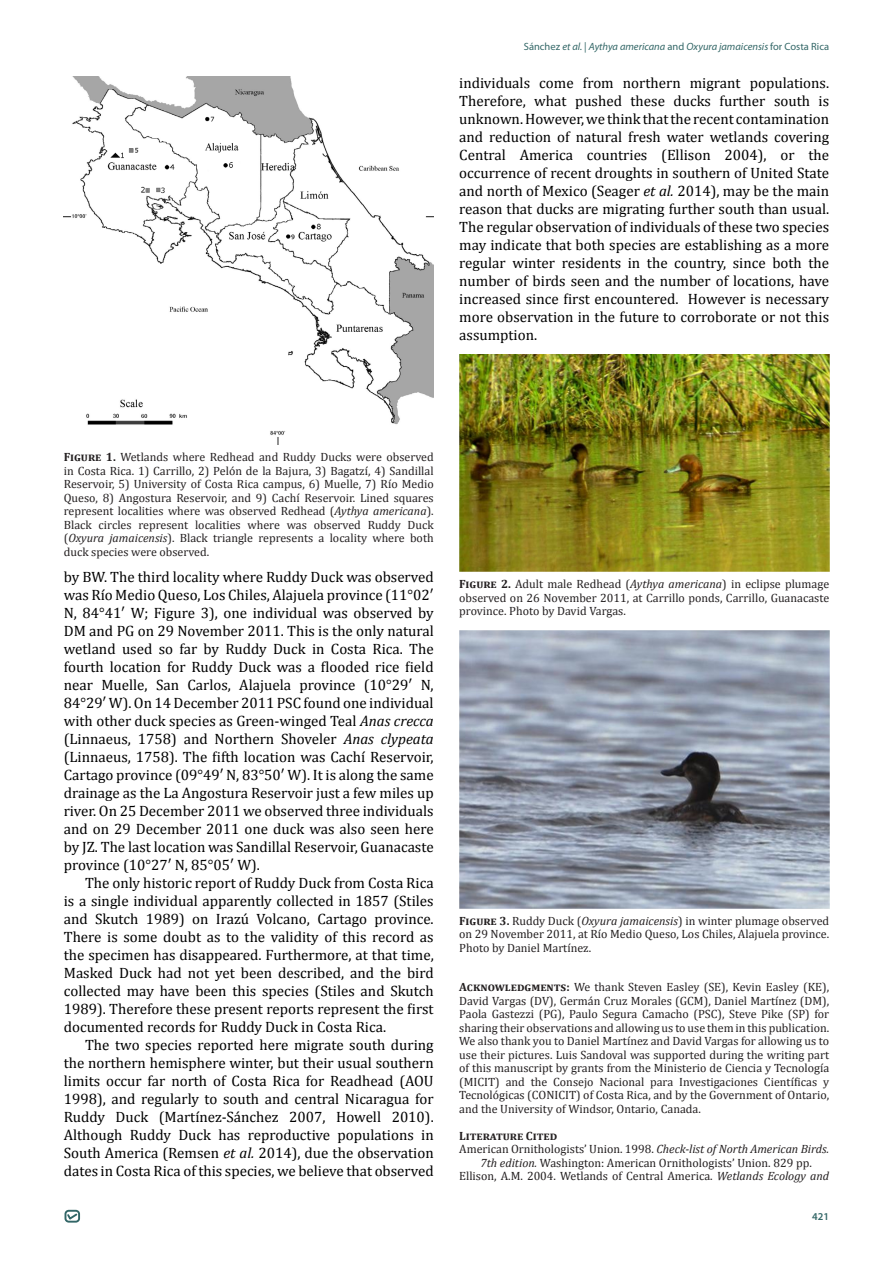
<style>
.page{position:relative;width:893px;height:1263px;background:#fff}
.page>*{position:absolute;margin:0;border:0;box-sizing:border-box;transform-origin:0 0}
.t1{font:15px/18px "Cambria";color:#000;text-align:justify}
.t2{font:12px/13.5px "Cambria";color:#231f20;text-align:justify}
.t3{font:700 12px "Cambria";color:#231f20}
.t4{font:italic 10.5px "Myriad Pro";color:#336767}
.t5{font:600 10.5px "Myriad Pro";color:#336767}
.s1{font-style:normal}
.s2{font-style:italic}
.s3{font-weight:700}
</style>
<div class="page">
<div style="left:65px;top:1210px;width:15px;height:12px;border:2px solid #326667;border-radius:3px"></div>
<svg style="left:66px;top:1212px;width:13px;height:9px"></svg>
<img style="left:64px;top:77px;width:370px;height:367px">
<img style="left:459px;top:354px;width:370px;height:218px">
<img style="left:459px;top:630px;width:370px;height:278px">
<p class="t4" style="left:524px;top:40px;width:307px"><span class="s1">Sánchez</span> et al. <span class="s1">|</span> Aythya americana <span class="s1">and</span> Oxyura jamaicensis <span class="s1">for Costa Rica</span></p>
<p class="t1" style="left:459px;top:74px;width:371px">individuals come from northern migrant populations.<br>Therefore, what pushed these ducks further south is unknown. However, we think that the recent contamination and reduction of natural fresh water wetlands covering Central America countries (Ellison 2004), or the occurrence of recent droughts in southern of United State and north of Mexico (Seager <span class="s2">et al.</span> 2014), may be the main reason that ducks are migrating further south than usual.<br>The regular observation of individuals of these two species may indicate that both species are establishing as a more regular winter residents in the country, since both the number of birds seen and the number of locations, have increased since first encountered. However is necessary more observation in the future to corroborate or not this assumption.</p>
<p class="t2" style="left:64px;top:450px;width:371px"><span class="s3">Figure 1.</span> Wetlands where Redhead and Ruddy Ducks were observed in Costa Rica. 1) Carrillo, 2) Pelón de la Bajura, 3) Bagatzí, 4) Sandillal Reservoir, 5) University of Costa Rica campus, 6) Muelle, 7) Río Medio Queso, 8) Angostura Reservoir, and 9) Cachí Reservoir. Lined squares represent localities where was observed Redhead (<span class="s2">Aythya americana</span>).<br>Black circles represent localities where was observed Ruddy Duck (<span class="s2">Oxyura jamaicensis</span>). Black triangle represents a locality where both duck species were observed.</p>
<p class="t1" style="left:64px;top:568px;width:371px">by BW. The third locality where Ruddy Duck was observed was Río Medio Queso, Los Chiles, Alajuela province (11°02′ N, 84°41′ W; Figure 3), one individual was observed by DM and PG on 29 November 2011. This is the only natural wetland used so far by Ruddy Duck in Costa Rica. The fourth location for Ruddy Duck was a flooded rice field near Muelle, San Carlos, Alajuela province (10°29′ N, 84°29′ W). On 14 December 2011 PSC found one individual with other duck species as Green-winged Teal <span class="s2">Anas crecca </span>(Linnaeus, 1758) and Northern Shoveler <span class="s2">Anas clypeata </span>(Linnaeus, 1758). The fifth location was Cachí Reservoir, Cartago province (09°49′ N, 83°50′ W). It is along the same drainage as the La Angostura Reservoir just a few miles up river. On 25 December 2011 we observed three individuals and on 29 December 2011 one duck was also seen here by JZ. The last location was Sandillal Reservoir, Guanacaste province (10°27′ N, 85°05′ W).</p>
<p class="t1" style="left:64px;top:874px;width:371px;text-indent:21px">The only historic report of Ruddy Duck from Costa Rica is a single individual apparently collected in 1857 (Stiles and Skutch 1989) on Irazú Volcano, Cartago province.<br>There is some doubt as to the validity of this record as the specimen has disappeared. Furthermore, at that time, Masked Duck had not yet been described, and the bird collected may have been this species (Stiles and Skutch 1989). Therefore these present reports represent the first documented records for Ruddy Duck in Costa Rica.</p>
<p class="t1" style="left:64px;top:1036px;width:371px;text-indent:21px">The two species reported here migrate south during the northern hemisphere winter, but their usual southern limits occur far north of Costa Rica for Readhead (AOU 1998), and regularly to south and central Nicaragua for Ruddy Duck (Martínez-Sánchez 2007, Howell 2010).<br>Although Ruddy Duck has reproductive populations in South America (Remsen <span class="s2">et al.</span> 2014), due the observation dates in Costa Rica of this species, we believe that observed</p>
<p class="t2" style="left:459px;top:577px;width:371px"><span class="s3">Figure 2.</span> Adult male Redhead (<span class="s2">Aythya americana</span>) in eclipse plumage observed on 26 November 2011, at Carrillo ponds, Carrillo, Guanacaste province. Photo by David Vargas.</p>
<p class="t2" style="left:459px;top:914px;width:371px"><span class="s3">Figure 3.</span> Ruddy Duck (<span class="s2">Oxyura jamaicensis</span>) in winter plumage observed on 29 November 2011, at Río Medio Queso, Los Chiles, Alajuela province.<br>Photo by Daniel Martínez.</p>
<p class="t2" style="left:459px;top:980px;width:371px"><span class="s3">Acknowledgments:</span> We thank Steven Easley (SE), Kevin Easley (KE), David Vargas (DV), Germán Cruz Morales (GCM), Daniel Martínez (DM), Paola Gastezzi (PG), Paulo Segura Camacho (PSC), Steve Pike (SP) for sharing their observations and allowing us to use them in this publication.<br>We also thank you to Daniel Martínez and David Vargas for allowing us to use their pictures. Luis Sandoval was supported during the writing part of this manuscript by grants from the Ministerio de Ciencia y Tecnología (MICIT) and the Consejo Nacional para Investigaciones Científicas y Tecnológicas (CONICIT) of Costa Rica, and by the Government of Ontario, and the University of Windsor, Ontario, Canada.</p>
<p class="t3" style="left:459px;top:1127px;width:100px">Literature Cited</p>
<p class="t2" style="left:459px;top:1142px;width:371px;text-align:center">American Ornithologists’ Union. 1998. <span class="s2">Check-list of North American Birds.<br>7th edition.</span> Washington: American Ornithologists’ Union. 829 pp.</p>
<p class="t2" style="left:459px;top:1169px;width:371px">Ellison, A.M. 2004. Wetlands of Central America. <span class="s2">Wetlands Ecology and</span></p>
<p class="t5" style="left:812px;top:1209px;width:18px">421</p>
</div>
